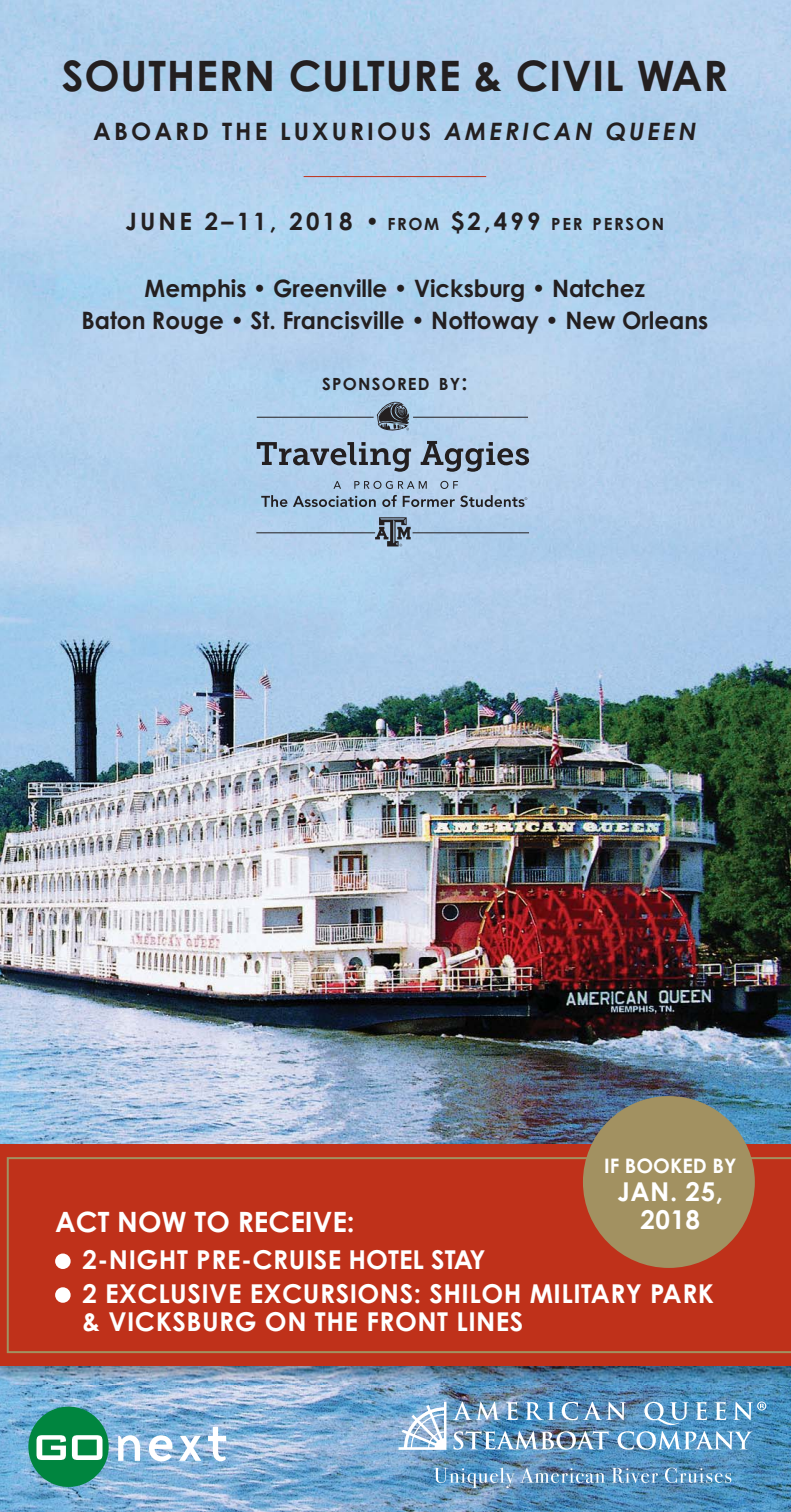
<style>
.page{position:relative;width:791px;height:1512px;background:#fff}
.page>*{position:absolute;margin:0;border:0;box-sizing:border-box;transform-origin:0 0}
.t1{font:700 42px "Century Gothic Std";letter-spacing:.02em;color:#231f20}
.t2{font:700 28px "Century Gothic Std";color:#fff}
.t3{font:700 26px/33.8px "Century Gothic Std";letter-spacing:.02em;color:#fff}
.t4{font:700 24px/32px "Century Gothic Std";color:#231f20;text-align:center;scale:.96 1}
.t5{font:700 24px "Century Gothic Std";letter-spacing:.13em;color:#231f20}
.t6{font:700 20px "Century Gothic Std";color:#fff}
.t7{font:700 16.8px "Century Gothic Std";letter-spacing:.07em;color:#231f20}
.s1{font-style:italic}
.s2{font-size:16.8px}
.s3{font-size:22px}
</style>
<div class="page">
<img style="left:0;top:1366px;width:791px;height:146px">
<img style="left:0;top:0;width:791px;height:1144px">
<div style="left:0;top:1144px;width:791px;height:222px;background:#bf311a"></div>
<svg style="left:7px;top:1157px;width:784px;height:196px"></svg>
<div style="left:55px;top:1254px;width:16px;height:15px;background:#fff;border-radius:50%"></div>
<div style="left:55px;top:1287px;width:16px;height:16px;background:#fff;border-radius:50%"></div>
<div style="left:585px;top:1099px;width:167px;height:166px;background:#a29161;border-radius:50%"></div>
<div style="left:583px;top:1096px;width:172px;height:172px;border:5px solid #a29161;border-radius:50%"></div>
<hr style="left:303px;top:176px;width:183px;height:1px;background:#bf311a">
<svg style="left:118px;top:1435px;width:22px;height:26px"></svg>
<svg style="left:149px;top:1435px;width:52px;height:26px"></svg>
<svg style="left:208px;top:1427px;width:18px;height:34px"></svg>
<div style="left:28px;top:1407px;width:81px;height:80px;background:#00853f;border-radius:50%"></div>
<svg style="left:36px;top:1435px;width:30px;height:25px"></svg>
<svg style="left:72px;top:1435px;width:30px;height:25px"></svg>
<svg style="left:453px;top:1402px;width:47px;height:18px"></svg>
<svg style="left:506px;top:1402px;width:12px;height:18px"></svg>
<svg style="left:525px;top:1402px;width:30px;height:18px"></svg>
<svg style="left:562px;top:1402px;width:64px;height:18px"></svg>
<svg style="left:644px;top:1402px;width:44px;height:23px"></svg>
<svg style="left:695px;top:1402px;width:12px;height:18px"></svg>
<svg style="left:714px;top:1402px;width:12px;height:18px"></svg>
<img style="left:453px;top:1431px;width:155px;height:19px">
<svg style="left:617px;top:1431px;width:135px;height:19px"></svg>
<svg style="left:398px;top:1402px;width:48px;height:48px"></svg>
<svg style="left:733px;top:1402px;width:33px;height:18px"></svg>
<img style="left:434px;top:1468px;width:171px;height:20px">
<svg style="left:611px;top:1468px;width:47px;height:15px"></svg>
<svg style="left:665px;top:1468px;width:66px;height:15px"></svg>
<hr style="left:256px;top:532px;width:119px;height:1px;background:#231f20">
<hr style="left:412px;top:532px;width:117px;height:1px;background:#231f20">
<hr style="left:257px;top:417px;width:117px;height:1px;background:#231f20">
<hr style="left:413px;top:417px;width:115px;height:1px;background:#231f20">
<svg style="left:257px;top:442px;width:154px;height:30px;background:#879aae"></svg>
<svg style="left:421px;top:441px;width:108px;height:31px;background:#8595a8"></svg>
<svg style="left:333px;top:481px;width:8px;height:8px"></svg>
<svg style="left:354px;top:481px;width:73px;height:8px"></svg>
<svg style="left:440px;top:481px;width:18px;height:8px"></svg>
<svg style="left:261px;top:495px;width:26px;height:12px"></svg>
<svg style="left:293px;top:496px;width:83px;height:11px"></svg>
<svg style="left:382px;top:495px;width:15px;height:12px"></svg>
<svg style="left:403px;top:495px;width:124px;height:12px"></svg>
<svg style="left:377px;top:402px;width:33px;height:30px"></svg>
<svg style="left:375px;top:517px;width:36px;height:29px"></svg>
<h1 class="t1" style="left:62px;top:61px;width:667px">SOUTHERN CULTURE &amp; CIVIL WAR</h1>
<p class="t5" style="left:93px;top:122px;width:605px">ABOARD THE LUXURIOUS <span class="s1">AMERICAN QUEEN</span></p>
<p class="t5" style="left:125px;top:213px;width:540px">JUNE 2–11, 2018 • <span class="s2">FROM</span> $2,499 <span class="s2">PER PERSON</span></p>
<p class="t4" style="left:81px;top:275px;width:654px">Memphis • Greenville • Vicksburg • Natchez<br>Baton Rouge • St. Francisville • Nottoway • New Orleans</p>
<p class="t7" style="left:322px;top:374px;width:147px">SPONSORED BY<span class="s3">:</span></p>
<p class="t6" style="left:604px;top:1158px;width:134px">IF BOOKED BY</p>
<p class="t3" style="left:617px;top:1180px;width:107px;line-height:28px;text-align:center">JAN. 25,<br>2018</p>
<p class="t2" style="left:55px;top:1212px;width:301px">ACT NOW TO RECEIVE:</p>
<p class="t3" style="left:82px;top:1246px;width:633px">2-NIGHT PRE-CRUISE HOTEL STAY<br>2 EXCLUSIVE EXCURSIONS: SHILOH MILITARY PARK</p>
<p class="t3" style="left:82px;top:1307px;width:442px">&amp; VICKSBURG ON THE FRONT LINES</p>
</div>
